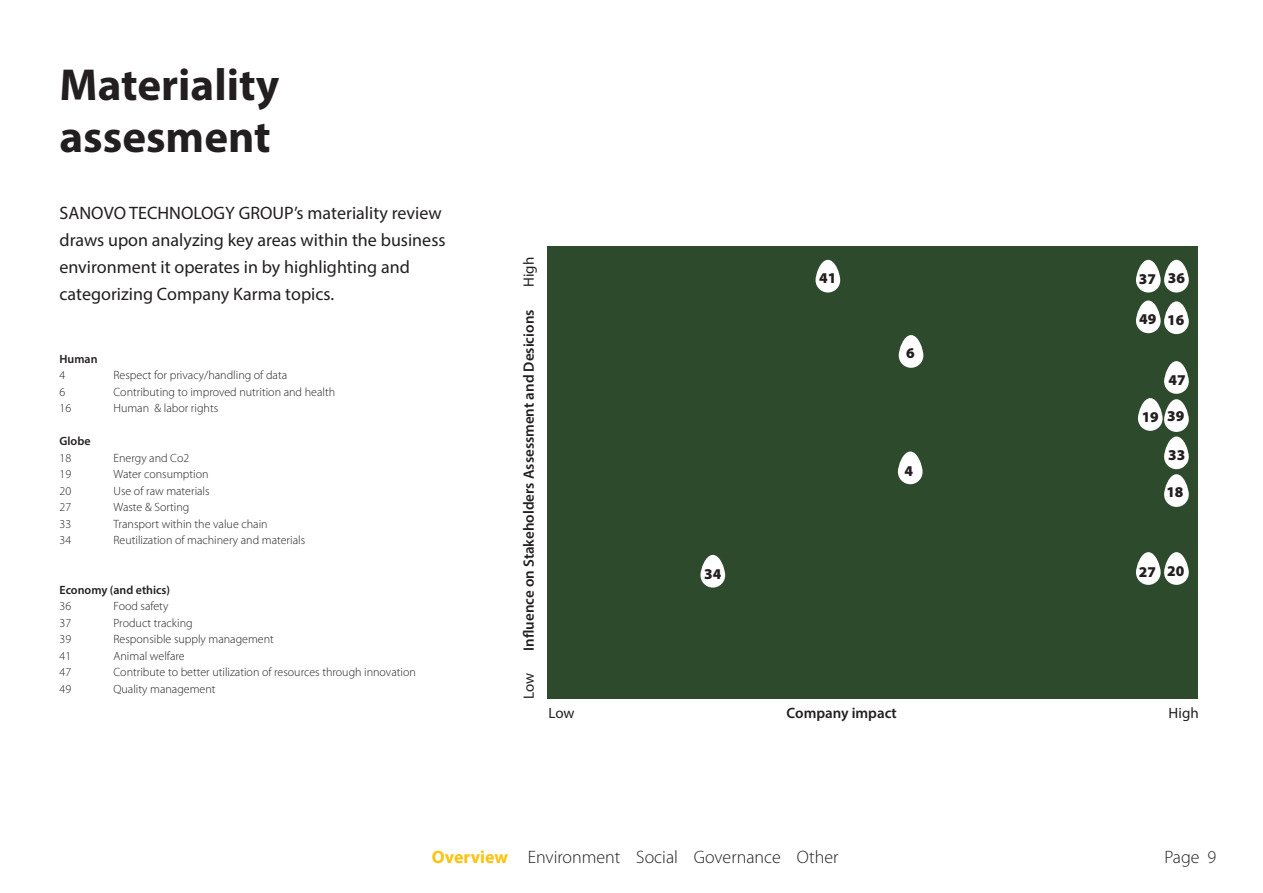
<style>
.page{position:relative;width:1263px;height:893px;background:#fff}
.page>*{position:absolute;margin:0;border:0;box-sizing:border-box;transform-origin:0 0}
.Heading_1{font:700 45px/52.5px "Myriad Pro";color:#231f20}
.Quotes{font:18px/27px "Myriad Pro";color:#231f20}
.t1{font:300 18px "Myriad Pro";color:#231f20}
.Quotes-2{font:600 15px "Myriad Pro";color:#231f20}
.Quotes-3{font:900 15px "Myriad Pro";color:#231f20}
.Quotes-4{font:15px "Myriad Pro";color:#231f20}
.Quotes-5{font:300 12px "Myriad Pro";color:#231f20}
.Quotes-6{font:600 12px "Myriad Pro";color:#231f20}
.s1{font-weight:700;color:#fec210}
</style>
<div class="page">
<div style="left:548px;top:246px;width:650px;height:453px;background:#2d4a2d"></div>
<div style="left:899px;top:335px;width:24px;height:33px;background:#fff;border-radius:12px"></div>
<div style="left:898px;top:452px;width:24px;height:32px;background:#fff;border-radius:12px"></div>
<div style="left:1164px;top:301px;width:25px;height:33px;background:#fff;border-radius:12px"></div>
<div style="left:1164px;top:474px;width:25px;height:33px;background:#fff;border-radius:12px"></div>
<div style="left:1136px;top:300px;width:25px;height:33px;background:#fff;border-radius:12px"></div>
<div style="left:1164px;top:361px;width:25px;height:33px;background:#fff;border-radius:12px"></div>
<div style="left:700px;top:555px;width:25px;height:33px;background:#fff;border-radius:12px"></div>
<div style="left:1164px;top:399px;width:25px;height:33px;background:#fff;border-radius:12px"></div>
<div style="left:1164px;top:552px;width:25px;height:33px;background:#fff;border-radius:12px"></div>
<div style="left:815px;top:260px;width:25px;height:33px;background:#fff;border-radius:12px"></div>
<div style="left:1136px;top:552px;width:25px;height:33px;background:#fff;border-radius:12px"></div>
<div style="left:1164px;top:260px;width:25px;height:33px;background:#fff;border-radius:12px"></div>
<div style="left:1164px;top:436px;width:25px;height:33px;background:#fff;border-radius:12px"></div>
<div style="left:1136px;top:260px;width:25px;height:33px;background:#fff;border-radius:12px"></div>
<div style="left:1138px;top:398px;width:24px;height:33px;background:#fff;border-radius:12px"></div>
<p class="Heading_1" style="left:60px;top:57px;width:221px">Materiality assesment</p>
<p class="Quotes" style="left:60px;top:199px;width:388px">SANOVO TECHNOLOGY GROUP’s materiality review draws upon analyzing key areas within the business environment it operates in by highlighting and categorizing Company Karma topics.</p>
<p class="Quotes-6" style="left:60px;top:351px;width:40px">Human</p>
<p class="Quotes-5" style="left:60px;top:368px;width:7px">4</p>
<p class="Quotes-5" style="left:114px;top:368px;width:175px">Respect for privacy/handling of data</p>
<p class="Quotes-5" style="left:60px;top:385px;width:7px">6</p>
<p class="Quotes-5" style="left:114px;top:385px;width:223px">Contributing to improved nutrition and health</p>
<p class="Quotes-5" style="left:60px;top:401px;width:13px">16</p>
<p class="Quotes-5" style="left:114px;top:401px;width:106px">Human &amp; labor rights</p>
<p class="Quotes-6" style="left:60px;top:433px;width:33px">Globe</p>
<p class="Quotes-5" style="left:60px;top:451px;width:13px">18</p>
<p class="Quotes-5" style="left:114px;top:451px;width:77px">Energy and Co2</p>
<p class="Quotes-5" style="left:60px;top:467px;width:13px">19</p>
<p class="Quotes-5" style="left:114px;top:467px;width:97px">Water consumption</p>
<p class="Quotes-5" style="left:60px;top:484px;width:13px">20</p>
<p class="Quotes-5" style="left:114px;top:484px;width:98px">Use of raw materials</p>
<p class="Quotes-5" style="left:60px;top:500px;width:13px">27</p>
<p class="Quotes-5" style="left:114px;top:500px;width:77px">Waste &amp; Sorting</p>
<p class="Quotes-5" style="left:60px;top:517px;width:13px">33</p>
<p class="Quotes-5" style="left:114px;top:517px;width:156px">Transport within the value chain</p>
<p class="Quotes-5" style="left:60px;top:533px;width:13px">34</p>
<p class="Quotes-5" style="left:114px;top:533px;width:193px">Reutilization of machinery and materials</p>
<p class="Quotes-6" style="left:60px;top:582px;width:112px">Economy (and ethics)</p>
<p class="Quotes-5" style="left:60px;top:599px;width:13px">36</p>
<p class="Quotes-5" style="left:114px;top:599px;width:56px">Food safety</p>
<p class="Quotes-5" style="left:60px;top:616px;width:13px">37</p>
<p class="Quotes-5" style="left:114px;top:616px;width:81px">Product tracking</p>
<p class="Quotes-5" style="left:60px;top:632px;width:13px">39</p>
<p class="Quotes-5" style="left:114px;top:632px;width:162px">Responsible supply management</p>
<p class="Quotes-5" style="left:60px;top:649px;width:13px">41</p>
<p class="Quotes-5" style="left:114px;top:649px;width:73px">Animal welfare</p>
<p class="Quotes-5" style="left:60px;top:665px;width:13px">47</p>
<p class="Quotes-5" style="left:114px;top:665px;width:304px">Contribute to better utilization of resources through innovation</p>
<p class="Quotes-5" style="left:60px;top:682px;width:13px">49</p>
<p class="Quotes-5" style="left:114px;top:682px;width:103px">Quality management</p>
<p class="Quotes-4" style="left:519px;top:287px;width:32px;rotate:-90deg">High</p>
<p class="Quotes-2" style="left:519px;top:651px;width:342px;rotate:-90deg">Influence on Stakeholders Assessment and Desicions</p>
<p class="Quotes-4" style="left:519px;top:699px;width:28px;rotate:-90deg">Low</p>
<p class="Quotes-4" style="left:548px;top:703px;width:28px">Low</p>
<p class="Quotes-3" style="left:704px;top:566px;width:19px">34</p>
<p class="Quotes-3" style="left:819px;top:270px;width:19px">41</p>
<p class="Quotes-3" style="left:906px;top:344px;width:10px">6</p>
<p class="Quotes-3" style="left:904px;top:462px;width:10px">4</p>
<p class="Quotes-3" style="left:1139px;top:270px;width:19px">37</p>
<p class="Quotes-3" style="left:1139px;top:310px;width:19px">49</p>
<p class="Quotes-3" style="left:1168px;top:270px;width:19px">36</p>
<p class="Quotes-3" style="left:1167px;top:311px;width:19px">16</p>
<p class="Quotes-3" style="left:1168px;top:371px;width:19px">47</p>
<p class="Quotes-3" style="left:1142px;top:408px;width:19px">19</p>
<p class="Quotes-3" style="left:1167px;top:408px;width:19px">39</p>
<p class="Quotes-3" style="left:1168px;top:447px;width:19px">33</p>
<p class="Quotes-3" style="left:1166px;top:484px;width:19px">18</p>
<p class="Quotes-3" style="left:1139px;top:563px;width:19px">27</p>
<p class="Quotes-3" style="left:1167px;top:562px;width:19px">20</p>
<p class="Quotes-2" style="left:787px;top:703px;width:112px">Company impact</p>
<p class="Quotes-4" style="left:1168px;top:703px;width:32px">High</p>
<p class="t1" style="left:432px;top:847px;width:408px"><span class="s1">Overview</span> Environment Social Governance Other</p>
<h2 class="t1" style="left:1164px;top:847px;width:53px">Page 9</h2>
</div>
